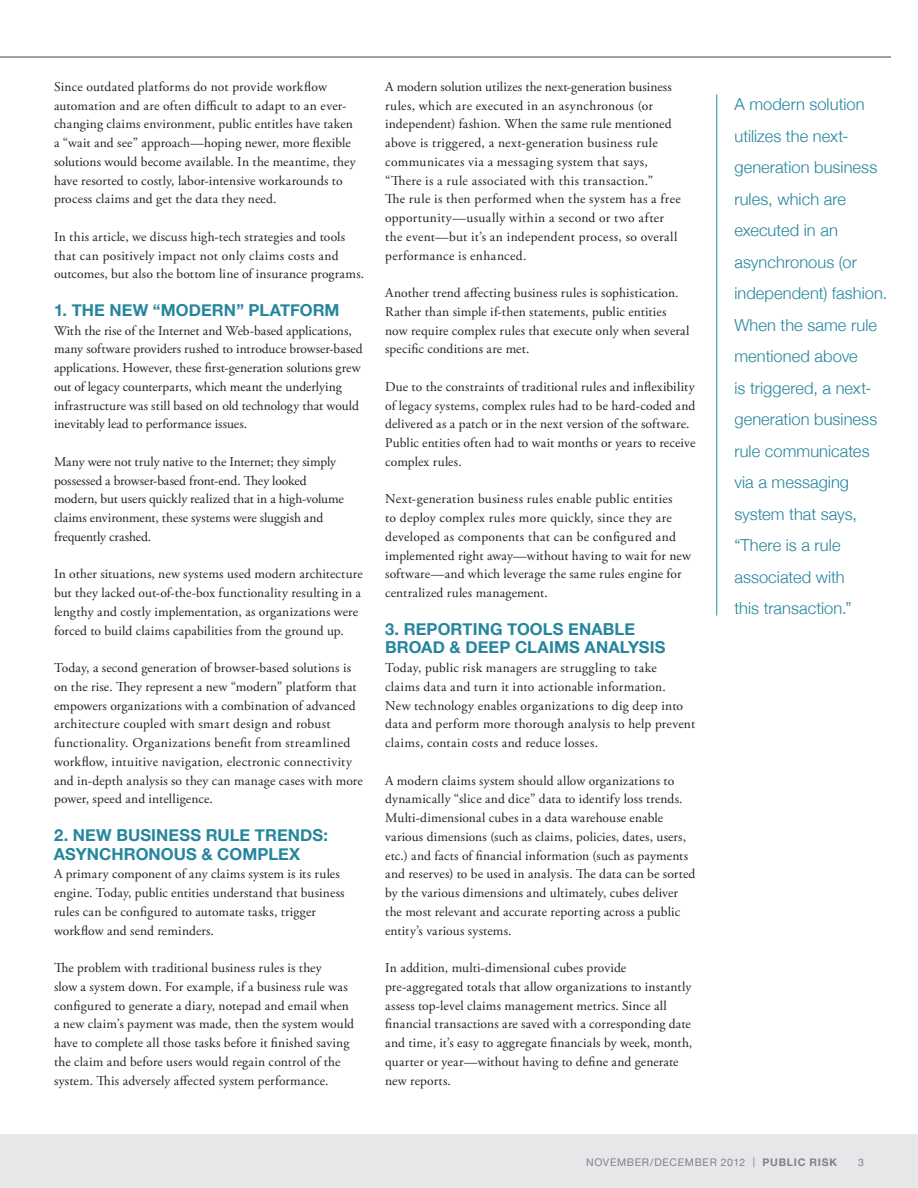
<style>
.page{position:relative;width:918px;height:1188px;background:#fff}
.page>*{position:absolute;margin:0;border:0;box-sizing:border-box;transform-origin:0 0}
.t1{font:300 16.5px/31.5px "Helvetica Neue";letter-spacing:.005em;color:#25869d}
.t2{font:700 16.5px/18.8px "Helvetica Neue";letter-spacing:.005em;color:#25869d}
.t3{font:13.5px/18.8px "Adobe Garamond Pro";letter-spacing:.015em;color:#231f20}
.t4{font:13.5px/18.8px "Adobe Garamond Pro";letter-spacing:-.005em;color:#231f20}
.t5{font:10.5px "Helvetica Neue";letter-spacing:.06em;color:#808285}
.s1{font-weight:700}
</style>
<div class="page">
<hr style="left:716px;top:94px;width:1px;height:522px;background:#25869d">
<hr style="left:0;top:56px;width:891px;height:2px;background:#808285">
<div style="left:0;top:1134px;width:918px;height:54px;background:#e6e7e9"></div>
<p class="t3" style="left:54px;top:78px;width:303px">Since outdated platforms do not provide workflow automation and are often difficult to adapt to an ever&shy;changing claims environment, public entitles have taken a “wait and see” approach—hoping newer, more flexible solutions would become available. In the meantime, they have resorted to costly, labor-intensive workarounds to process claims and get the data they need.</p>
<p class="t3" style="left:54px;top:228px;width:312px">In this article, we discuss high-tech strategies and tools that can positively impact not only claims costs and outcomes, but also the bottom line of insurance programs.</p>
<p class="t2" style="left:54px;top:300px;width:265px">1. THE NEW “MODERN ” PLATFORM</p>
<p class="t3" style="left:54px;top:321px;width:310px">With the rise of the Internet and Web-based applications, many software providers rushed to introduce browser-based applications. However, these first-generation solutions grew out of legacy counterparts, which meant the underlying infrastructure was still based on old technology that would inevitably lead to performance issues.</p>
<p class="t4" style="left:54px;top:453px;width:291px">Many were not truly native to the Internet; they simply possessed a browser-based front-end. They looked modern, but users quickly realized that in a high-volume claims environment, these systems were sluggish and frequently crashed.</p>
<p class="t3" style="left:54px;top:565px;width:310px">In other situations, new systems used modern architecture but they lacked out-of-the-box functionality resulting in a lengthy and costly implementation, as organizations were forced to build claims capabilities from the ground up.</p>
<p class="t3" style="left:54px;top:659px;width:310px">Today, a second generation of browser-based solutions is on the rise. They represent a new “modern” platform that empowers organizations with a combination of advanced architecture coupled with smart design and robust functionality. Organizations benefit from streamlined workflow, intuitive navigation, electronic connectivity and in-depth analysis so they can manage cases with more power, speed and intelligence.</p>
<p class="t2" style="left:54px;top:825px;width:132px">2. NEW BUSINESS</p>
<p class="t2" style="left:54px;top:825px;width:275px;text-indent:152px">RULE TRENDS:<br>ASYNCHRONOUS &amp; COMP LEX</p>
<p class="t3" style="left:54px;top:865px;width:292px">A primary component of any claims system is its rules engine. Today, public entities understand that business rules can be configured to automate tasks, trigger workflow and send reminders.</p>
<p class="t3" style="left:54px;top:959px;width:302px">The problem with traditional business rules is they<br>slow a system down. For example, if a business rule was configured to generate a diary, notepad and email when a new claim’s payment was made, then the system would have to complete all those tasks before it finished saving the claim and before users would regain control of the system. This adversely affected system performance.</p>
<p class="t3" style="left:385px;top:78px;width:297px">A modern solution utilizes the next-generation business rules, which are executed in an asynchronous (or independent) fashion. When the same rule mentioned above is triggered, a next-generation business rule communicates via a messaging system that says, “There is a rule associated with this transaction.”<br>The rule is then performed when the system has a free opportunity—usually within a second or two after the event—but it’s an independent process, so overall performance is enhanced.</p>
<p class="t3" style="left:385px;top:284px;width:306px">Another trend affecting business rules is sophistication.<br>Rather than simple if-then statements, public entities now require complex rules that execute only when several specific conditions are met.</p>
<p class="t3" style="left:385px;top:378px;width:312px">Due to the constraints of traditional rules and inflexibility of legacy systems, complex rules had to be hard-coded and delivered as a patch or in the next version of the software.<br>Public entities often had to wait months or years to receive complex rules.</p>
<p class="t3" style="left:385px;top:490px;width:307px">Next-generation business rules enable public entities<br>to deploy complex rules more quickly, since they are developed as components that can be configured and implemented right away—without having to wait for new software—and which leverage the same rules engine for centralized rules management.</p>
<p class="t2" style="left:385px;top:619px;width:99px">3. REPORTING</p>
<p class="t2" style="left:507px;top:619px;width:74px">TOOLS ENAB</p>
<p class="t2" style="left:615px;top:619px;width:22px">LE</p>
<p class="t2" style="left:385px;top:638px;width:177px">BROAD &amp; DEEP CLAIMS</p>
<p class="t2" style="left:585px;top:638px;width:81px">ANA LYSIS</p>
<p class="t3" style="left:385px;top:659px;width:311px">Today, public risk managers are struggling to take<br>claims data and turn it into actionable information.<br>New technology enables organizations to dig deep into data and perform more thorough analysis to help prevent claims, contain costs and reduce losses.</p>
<p class="t3" style="left:385px;top:771px;width:312px">A modern claims system should allow organizations to dynamically “slice and dice” data to identify loss trends.<br>Multi-dimensional cubes in a data warehouse enable various dimensions (such as claims, policies, dates, users, etc.) and facts of financial information (such as payments and reserves) to be used in analysis. The data can be sorted by the various dimensions and ultimately, cubes deliver the most relevant and accurate reporting across a public entity’s various systems.</p>
<p class="t3" style="left:385px;top:959px;width:309px">In addition, multi-dimensional cubes provide pre-aggregated totals that allow organizations to instantly assess top-level claims management metrics. Since all financial transactions are saved with a corresponding date and time, it’s easy to aggregate financials by week, month, quarter or year—without having to define and generate new reports.</p>
<p class="t1" style="left:734px;top:88px;width:154px">A modern solution utilizes the next&shy;generation business rules, which are executed in an asynchronous (or independent) fashion.<br>When the same rule mentioned above<br>is triggered, a next&shy;generation business rule communicates via a messaging system that says, “There is a rule associated with<br>this transaction.”</p>
<p class="t5" style="left:586px;top:1156px;width:252px">NOVEMBER/DECEMBER 2012 | <span class="s1">PUBLIC RISK</span></p>
<p class="t5" style="left:858px;top:1156px;width:7px">3</p>
</div>
